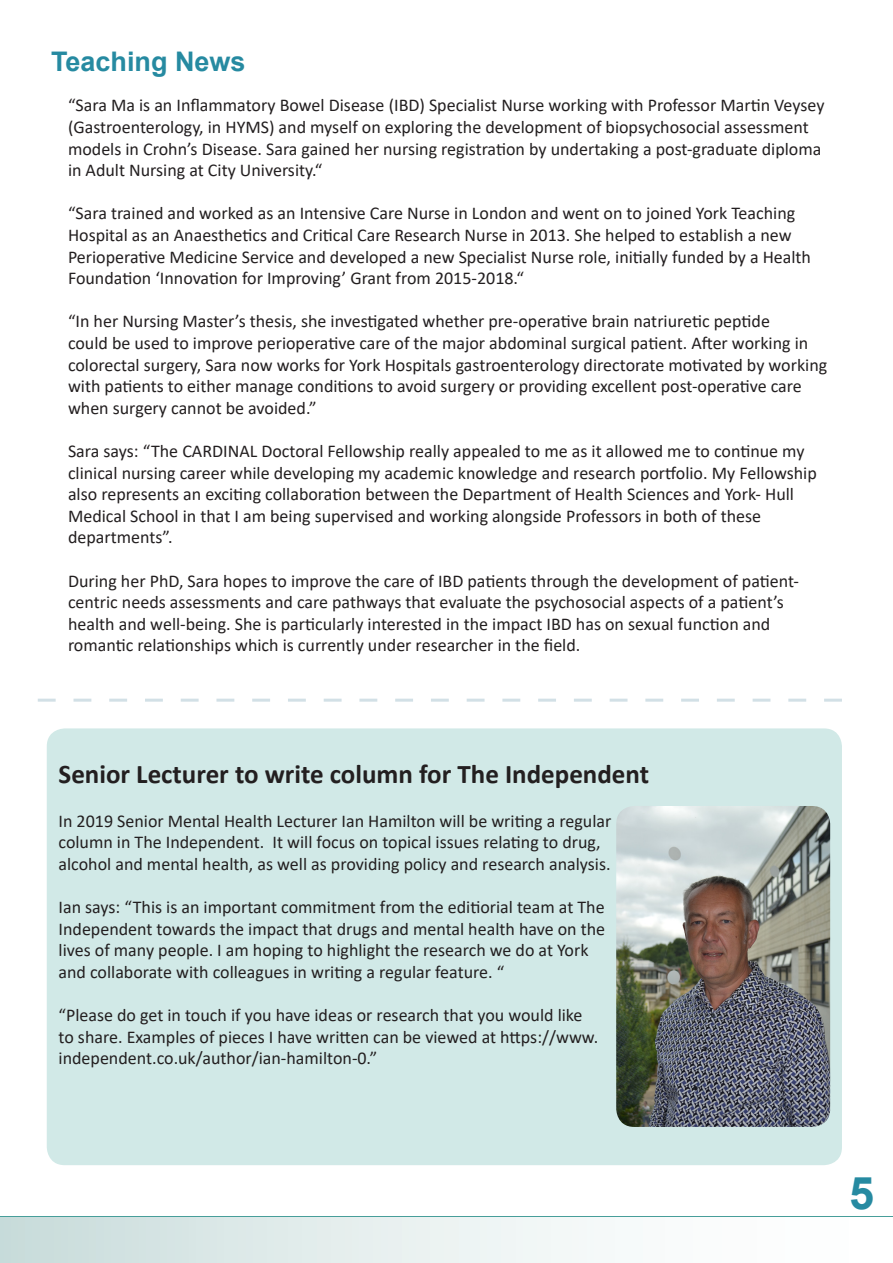
<style>
.page{position:relative;width:893px;height:1263px;background:#fff}
.page>*{position:absolute;margin:0;border:0;box-sizing:border-box;transform-origin:0 0}
.t1{font:700 45px "Arial";color:#268aa1}
.t2{font:700 27px "Calibri";color:#231f20}
.Section_Headers{font:700 27px "Arial";color:#268aa1}
.t3{font:18px/21.6px "Calibri";color:#231f20}
</style>
<div class="page">
<div style="left:0;top:1216px;width:893px;height:5px;background:#479e9a"></div>
<div style="left:0;top:1217px;width:893px;height:46px;background:linear-gradient(to right,#ccdedd,#fff)"></div>
<div style="left:47px;top:728px;width:795px;height:437px;background:#d1e9e7;border-radius:18px"></div>
<svg style="left:38px;top:699px;width:804px;height:3px"></svg>
<img style="left:616px;top:806px;width:214px;height:321px">
<p class="Section_Headers" style="left:51px;top:43px;width:196px">Teaching News</p>
<p class="t3" style="left:68px;top:94px;width:758px">“Sara Ma is an Inflammatory Bowel Disease (IBD) Specialist Nurse working with Professor Martin Veysey (Gastroenterology, in HYMS) and myself on exploring the development of biopsychosocial assessment models in Crohn’s Disease. Sara gained her nursing registration by undertaking a post-graduate diploma in Adult Nursing at City University.“</p>
<p class="t3" style="left:68px;top:202px;width:745px">“Sara trained and worked as an Intensive Care Nurse in London and went on to joined York Teaching Hospital as an Anaesthetics and Critical Care Research Nurse in 2013. She helped to establish a new Perioperative Medicine Service and developed a new Specialist Nurse role, initially funded by a Health Foundation ‘Innovation for Improving’ Grant from 2015-2018.“</p>
<p class="t3" style="left:68px;top:310px;width:761px">“In her Nursing Master’s thesis, she investigated whether pre-operative brain natriuretic peptide<br>could be used to improve perioperative care of the major abdominal surgical patient. After working in colorectal surgery, Sara now works for York Hospitals gastroenterology directorate motivated by working with patients to either manage conditions to avoid surgery or providing excellent post-operative care when surgery cannot be avoided.”</p>
<p class="t3" style="left:68px;top:440px;width:750px">Sara says: “The CARDINAL Doctoral Fellowship really appealed to me as it allowed me to continue my clinical nursing career while developing my academic knowledge and research portfolio. My Fellowship also represents an exciting collaboration between the Department of Health Sciences and York- Hull Medical School in that I am being supervised and working alongside Professors in both of these departments”.</p>
<p class="t3" style="left:68px;top:569px;width:733px">During her PhD, Sara hopes to improve the care of IBD patients through the development of patient&shy;centric needs assessments and care pathways that evaluate the psychosocial aspects of a patient’s health and well-being. She is particularly interested in the impact IBD has on sexual function and romantic relationships which is currently under researcher in the field.</p>
<p class="t2" style="left:59px;top:755px;width:592px">Senior Lecturer to write column for The Independent</p>
<p class="t3" style="left:59px;top:809px;width:554px">In 2019 Senior Mental Health Lecturer Ian Hamilton will be writing a regular column in The Independent. It will focus on topical issues relating to drug, alcohol and mental health, as well as providing policy and research analysis.</p>
<p class="t3" style="left:59px;top:896px;width:548px">Ian says: “This is an important commitment from the editiorial team at The Independent towards the impact that drugs and mental health have on the lives of many people. I am hoping to highlight the research we do at York and collaborate with colleagues in writing a regular feature. “</p>
<p class="t3" style="left:59px;top:1004px;width:541px">“Please do get in touch if you have ideas or research that you would like to share. Examples of pieces I have written can be viewed at https://www. independent.co.uk/author/ian-hamilton-0.”</p>
<h1 class="t1" style="left:849px;top:1162px;width:27px">5</h1>
</div>
